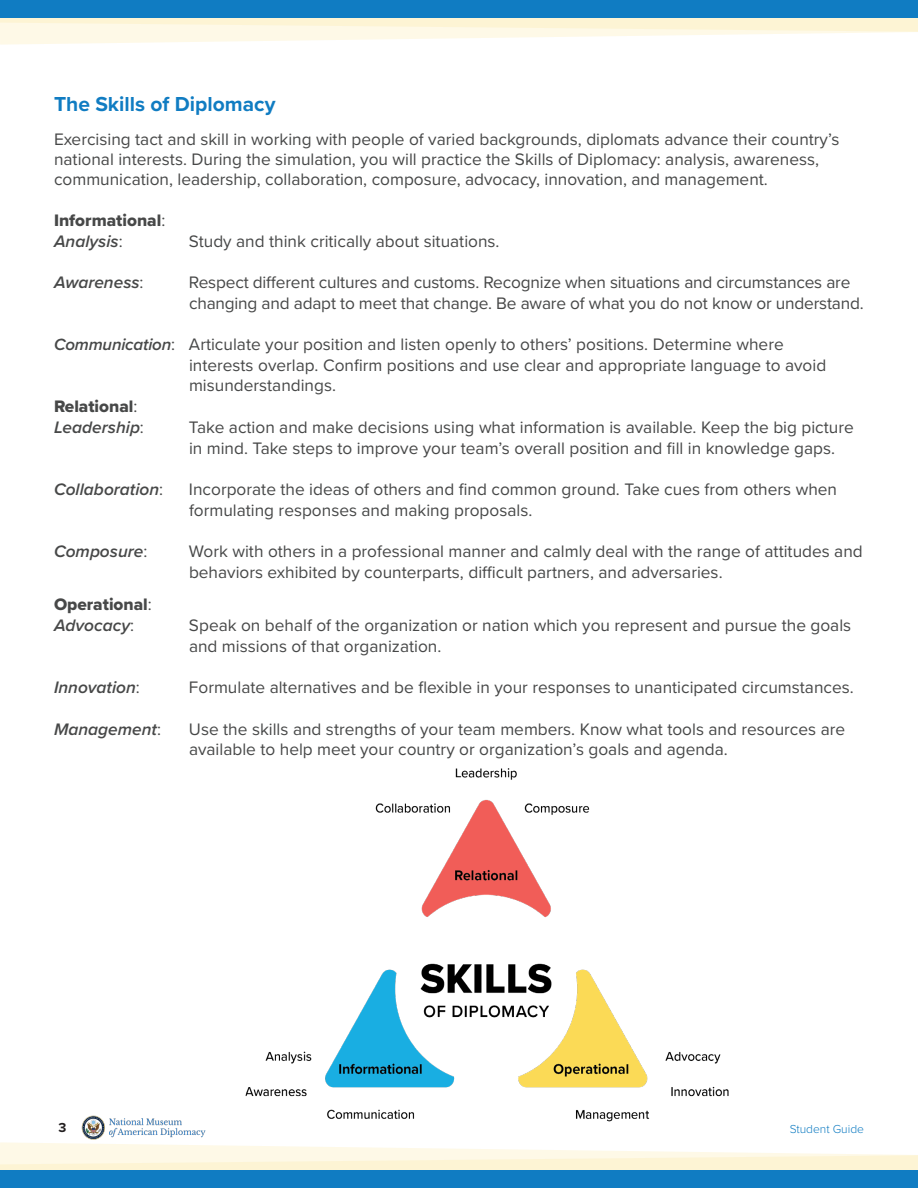
<style>
.page{position:relative;width:918px;height:1188px;background:#fff}
.page>*{position:absolute;margin:0;border:0;box-sizing:border-box;transform-origin:0 0}
.Blue_Text{font:700 21px "Proxima Nova";color:#107cc2}
.Normal_Text{font:17.25px/20.7px "Proxima Nova";color:#474848}
.Normal_Text-2{font:italic 600 17.25px "Proxima Nova";color:#474848}
.Normal_Text-3{font:17.25px "Proxima Nova Extrabld";color:#474848}
.t1{font:700 13.5px "Proxima Nova";color:#231f20}
.t2{font:300 12px "Proxima Nova";color:#107cc2}
.s1{font-family:"Proxima Nova"}
.s2{font-weight:400;font-style:normal}
.s3{font-weight:600;font-style:italic;font-size:16.8px}
</style>
<div class="page">
<img style="left:82px;top:1115px;width:124px;height:25px">
<svg style="left:0;top:17px;width:918px;height:28px"></svg>
<svg style="left:0;top:1142px;width:918px;height:29px"></svg>
<div style="left:0;top:0;width:918px;height:17px;background:#107cc2"></div>
<div style="left:0;top:1171px;width:918px;height:17px;background:#107cc2"></div>
<img style="left:246px;top:768px;width:483px;height:354px">
<p class="Blue_Text" style="left:54px;top:88px;width:223px">The Skills of Diplomacy</p>
<p class="Normal_Text" style="left:54px;top:128px;width:787px">Exercising tact and skill in working with people of varied backgrounds, diplomats advance their country’s</p>
<p class="Normal_Text" style="left:54px;top:148px;width:767px;line-height:20.2px">national interests. During the simulation, you will practice the Skills of Diplomacy: analysis, awareness, communication, leadership, collaboration, composure, advocacy, innovation, and management.</p>
<p class="Normal_Text-3" style="left:54px;top:208px;width:113px">Informational<span class="s1">:</span></p>
<p class="Normal_Text-2" style="left:54px;top:228px;width:70px">Analysis<span class="s2">:</span></p>
<p class="Normal_Text" style="left:189px;top:230px;width:312px">Study and think critically about situations.</p>
<p class="Normal_Text-2" style="left:54px;top:270px;width:91px">Awareness<span class="s2">:</span></p>
<p class="Normal_Text" style="left:189px;top:272px;width:676px">Respect different cultures and customs. Recognize when situations and circumstances are changing and adapt to meet that change. Be aware of what you do not know or understand.</p>
<p class="Normal_Text" style="left:189px;top:333px;width:639px;text-indent:-135px"><span class="s3">Communication</span>: Articulate your position and listen openly to others’ positions. Determine where interests overlap. Confirm positions and use clear and appropriate language to avoid misunderstandings.</p>
<p class="Normal_Text-3" style="left:54px;top:394px;width:85px">Relational<span class="s1">:</span></p>
<p class="Normal_Text-2" style="left:54px;top:414px;width:91px">Leadership<span class="s2">:</span></p>
<p class="Normal_Text" style="left:189px;top:416px;width:666px">Take action and make decisions using what information is available. Keep the big picture in mind. Take steps to improve your team’s overall position and fill in knowledge gaps.</p>
<p class="Normal_Text-2" style="left:54px;top:476px;width:111px">Collaboration<span class="s2">:</span></p>
<p class="Normal_Text" style="left:189px;top:478px;width:650px">Incorporate the ideas of others and find common ground. Take cues from others when formulating responses and making proposals.</p>
<p class="Normal_Text-2" style="left:54px;top:538px;width:95px">Composure<span class="s2">:</span></p>
<p class="Normal_Text" style="left:189px;top:540px;width:675px">Work with others in a professional manner and calmly deal with the range of attitudes and behaviors exhibited by counterparts, difficult partners, and adversaries.</p>
<p class="Normal_Text-3" style="left:54px;top:592px;width:99px">Operational<span class="s1">:</span></p>
<p class="Normal_Text-2" style="left:54px;top:613px;width:82px">Advocacy<span class="s2">:</span></p>
<p class="Normal_Text" style="left:189px;top:614px;width:664px">Speak on behalf of the organization or nation which you represent and pursue the goals and missions of that organization.</p>
<p class="Normal_Text-2" style="left:54px;top:675px;width:87px">Innovation<span class="s2">:</span></p>
<p class="Normal_Text" style="left:189px;top:676px;width:666px">Formulate alternatives and be flexible in your responses to unanticipated circumstances.</p>
<p class="Normal_Text-2" style="left:54px;top:716px;width:109px">Management<span class="s2">:</span></p>
<p class="Normal_Text" style="left:189px;top:718px;width:658px">Use the skills and strengths of your team members. Know what tools and resources are available to help meet your country or organization’s goals and agenda.</p>
<p class="t1" style="left:59px;top:1118px;width:9px">3</p>
<p class="t2" style="left:790px;top:1120px;width:76px">Student Guide</p>
</div>
